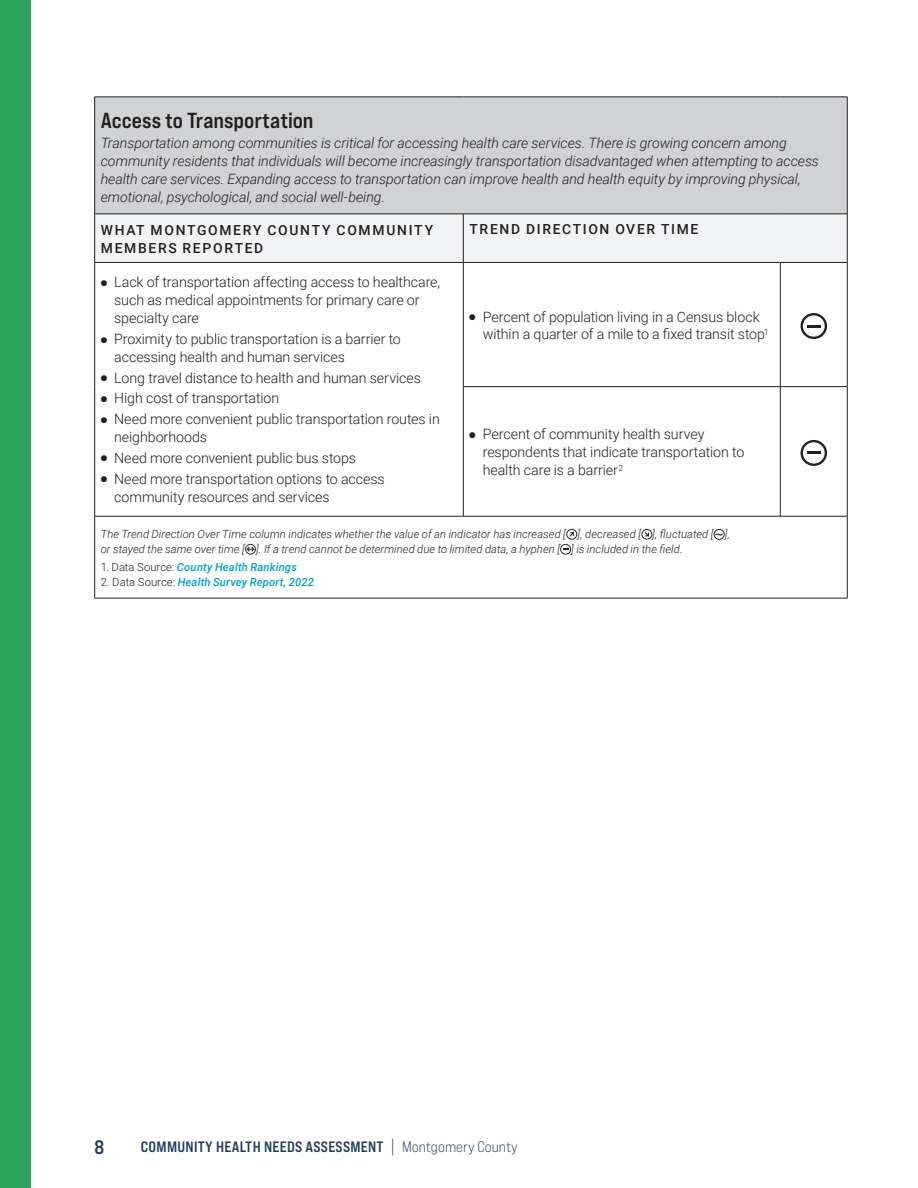
<style>
.page{position:relative;width:918px;height:1188px;background:#fff}
.page>*{position:absolute;margin:0;border:0;box-sizing:border-box;transform-origin:0 0}
.t1{font:21.75px "Bebas Neue Pro Exp Bd";color:#231f20}
.t2{font:19.5px "Bebas Neue Pro Exp Bd";color:#213d5b}
.t3{font:15px "Bebas Neue Pro Exp Bd";letter-spacing:.02em;color:#213d5b}
.t4{font:300 14.25px/18px "Roboto";letter-spacing:-.005em;color:#231f20}
.t5{font:italic 300 14.25px/18px "Roboto";letter-spacing:-.005em;color:#231f20}
.t6{font:500 13.8px/18px "Roboto";letter-spacing:.12em;color:#231f20}
.t7{font:italic 300 11.25px/15px "Roboto";letter-spacing:.005em;color:#231f20}
.t8{font:italic 500 11.25px "Roboto";letter-spacing:.01em;color:#009fda}
.s1{font-weight:300;font-style:normal;color:#231f20}
.s2{font-family:"Bebas Neue Pro Exp Bk";font-size:16.5px}
.s3{font-family:"Bebas Neue Pro Exp Bk"}
</style>
<div class="page">
<div style="left:0;top:0;width:31px;height:1188px;background:#2fa460"></div>
<div style="left:95px;top:97px;width:752px;height:117px;background:#d1d2d4"></div>
<div style="left:95px;top:215px;width:752px;height:47px;background:#f2f3f4"></div>
<hr style="left:780px;top:262px;width:67px;height:1px;background:#231f20">
<hr style="left:463px;top:386px;width:317px;height:1px;background:#231f20">
<hr style="left:780px;top:386px;width:67px;height:1px;background:#231f20">
<hr style="left:94px;top:516px;width:369px;height:1px;background:#231f20">
<hr style="left:463px;top:516px;width:317px;height:1px;background:#231f20">
<hr style="left:780px;top:516px;width:67px;height:1px;background:#231f20">
<hr style="left:94px;top:598px;width:369px;height:1px;background:#231f20">
<hr style="left:463px;top:598px;width:317px;height:1px;background:#231f20">
<hr style="left:780px;top:598px;width:67px;height:1px;background:#231f20">
<hr style="left:94px;top:263px;width:1px;height:124px;background:#231f20">
<hr style="left:463px;top:263px;width:1px;height:123px;background:#231f20">
<hr style="left:780px;top:263px;width:1px;height:123px;background:#231f20">
<hr style="left:847px;top:263px;width:1px;height:123px;background:#231f20">
<hr style="left:94px;top:387px;width:1px;height:129px;background:#231f20">
<hr style="left:463px;top:387px;width:1px;height:129px;background:#231f20">
<hr style="left:780px;top:387px;width:1px;height:129px;background:#231f20">
<hr style="left:847px;top:387px;width:1px;height:129px;background:#231f20">
<hr style="left:94px;top:516px;width:1px;height:82px;background:#231f20">
<hr style="left:847px;top:516px;width:1px;height:82px;background:#231f20">
<hr style="left:94px;top:97px;width:369px;height:1px;background:#231f20">
<hr style="left:94px;top:97px;width:1px;height:117px;background:#231f20">
<hr style="left:463px;top:97px;width:317px;height:1px;background:#231f20">
<hr style="left:780px;top:97px;width:67px;height:1px;background:#231f20">
<hr style="left:847px;top:97px;width:1px;height:117px;background:#231f20">
<hr style="left:94px;top:214px;width:369px;height:1px;background:#231f20">
<hr style="left:94px;top:214px;width:1px;height:48px;background:#231f20">
<hr style="left:463px;top:214px;width:317px;height:1px;background:#231f20">
<hr style="left:463px;top:214px;width:1px;height:48px;background:#231f20">
<hr style="left:780px;top:214px;width:67px;height:1px;background:#231f20">
<hr style="left:847px;top:214px;width:1px;height:48px;background:#231f20">
<hr style="left:94px;top:262px;width:369px;height:1px;background:#231f20">
<hr style="left:463px;top:262px;width:317px;height:1px;background:#231f20">
<svg style="left:801px;top:313px;width:26px;height:26px"></svg>
<svg style="left:801px;top:440px;width:26px;height:26px"></svg>
<svg style="left:641px;top:529px;width:11px;height:11px"></svg>
<svg style="left:714px;top:529px;width:11px;height:11px"></svg>
<svg style="left:245px;top:544px;width:11px;height:11px"></svg>
<svg style="left:560px;top:529px;width:17px;height:26px"></svg>
<h1 class="t1" style="left:101px;top:107px;width:214px">Access to Transportation</h1>
<p class="t5" style="left:101px;top:134px;width:720px">Transportation among communities is critical for accessing health care services. There is growing concern among community residents that individuals will become increasingly transportation disadvantaged when attempting to access health care services. Expanding access to transportation can improve health and health equity by improving physical, emotional, psychological, and social well-being.</p>
<p class="t6" style="left:101px;top:221px;width:334px">WHAT MONTGOMERY COUNTY COMMUNITY<br>MEMBERS REPORTED</p>
<p class="t6" style="left:470px;top:219px;width:230px">TREND DIRECTION OVER TIME</p>
<p class="t4" style="left:114px;top:273px;width:328px;text-indent:-13px">● Lack of transportation affecting access to healthcare, such as medical appointments for primary care or specialty care</p>
<p class="t4" style="left:114px;top:329px;width:288px;text-indent:-13px">● Proximity to public transportation is a barrier to accessing health and human services</p>
<p class="t4" style="left:101px;top:368px;width:322px">● Long travel distance to health and human services</p>
<p class="t4" style="left:101px;top:389px;width:180px">● High cost of transportation</p>
<p class="t4" style="left:114px;top:410px;width:327px;text-indent:-13px">● Need more convenient public transportation routes in neighborhoods</p>
<p class="t4" style="left:101px;top:448px;width:257px">● Need more convenient public bus stops</p>
<p class="t4" style="left:114px;top:469px;width:272px;text-indent:-13px">● Need more transportation options to access community resources and services</p>
<p class="t4" style="left:483px;top:307px;width:287px;text-indent:-13px">● Percent of population living in a Census block within a quarter of a mile to a fixed transit stop<sup>1</sup></p>
<p class="t4" style="left:483px;top:425px;width:263px;text-indent:-13px">● Percent of community health survey respondents that indicate transportation to health care is a barrier<sup>2</sup></p>
<p class="t7" style="left:101px;top:526px;width:631px">The Trend Direction Over Time column indicates whether the value of an indicator has increased [ ], decreased [ ], fluctuated [ ], or stayed the same over time [ ]. If a trend cannot be determined due to limited data, a hyphen [ ] is included in the field.</p>
<p class="t8" style="left:101px;top:559px;width:198px"><span class="s1">1. Data Source:</span> County Health Rankings</p>
<p class="t8" style="left:101px;top:574px;width:215px"><span class="s1">2. Data Source:</span> Health Survey Report, 2022</p>
<h2 class="t2" style="left:94px;top:1135px;width:11px">8</h2>
<p class="t3" style="left:141px;top:1137px;width:378px">COMMUNITY HEALTH NEEDS ASSESSMENT <span class="s2">|</span> <span class="s3">Montgomery County</span></p>
</div>
